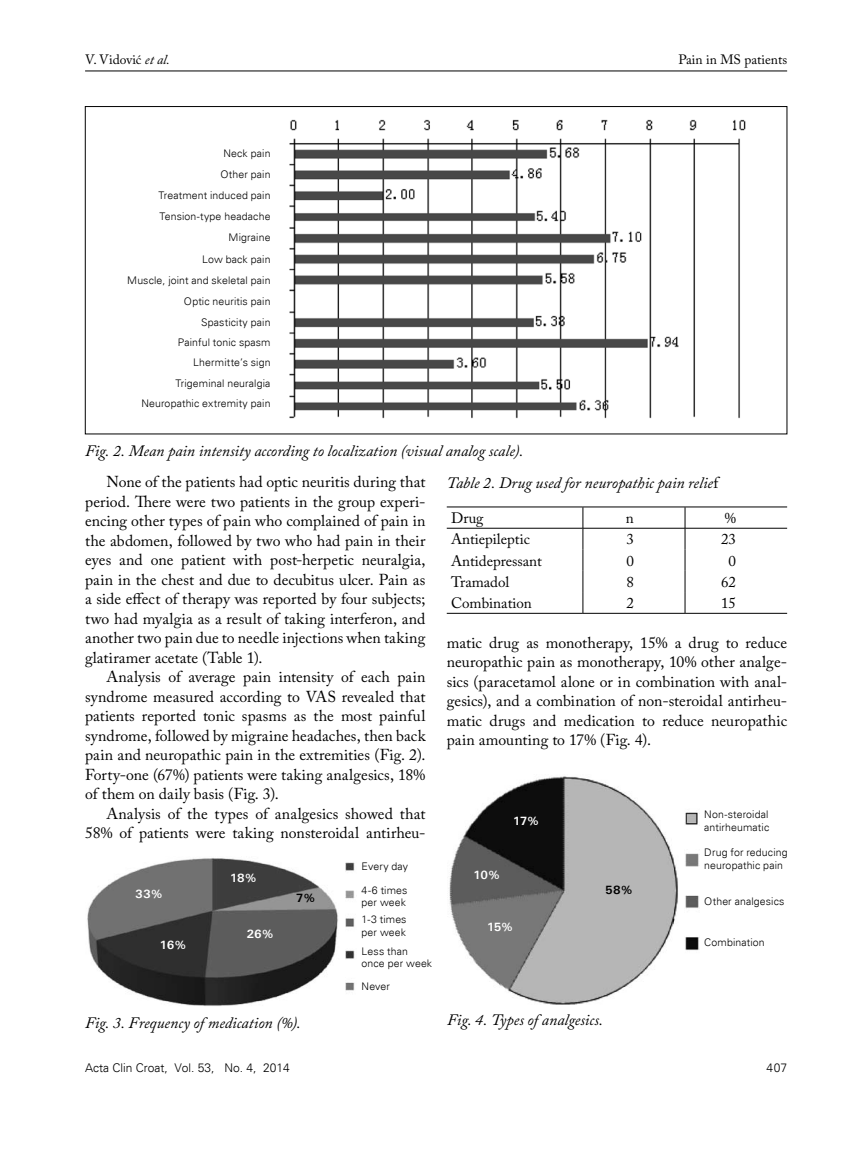
<style>
.page{position:relative;width:868px;height:1170px;background:#fff}
.page>*{position:absolute;margin:0;border:0;box-sizing:border-box;transform-origin:0 0}
.t1{font:15.75px/19.5px "Adobe Caslon Pro";letter-spacing:.005em;color:#000;text-align:justify}
.t2{font:italic 15.75px/31.5px "Adobe Caslon Pro";color:#000}
.t3{font:15px "Adobe Caslon Pro";color:#000}
.t4{font:13.5px "Adobe Caslon Pro";color:#000}
.t5{font:300 12px "Univers";color:#000}
.t6{font:700 12px "Univers";letter-spacing:-.02em;color:#fff}
.t7{font:700 12px "Univers";color:#000}
.t8{font:300 10.5px/20.9px "Univers";letter-spacing:.01em;color:#000}
.s1{font-style:italic}
.s2{font-style:normal}
</style>
<div class="page">
<hr style="left:85px;top:71px;width:702px;height:1px;background:#000">
<hr style="left:446px;top:528px;width:137px;height:1px;background:#000">
<hr style="left:583px;top:528px;width:102px;height:1px;background:#000">
<hr style="left:685px;top:528px;width:102px;height:1px;background:#000">
<svg style="left:582px;top:507px;width:1px;height:106px"></svg>
<svg style="left:684px;top:507px;width:1px;height:106px"></svg>
<hr style="left:446px;top:506px;width:137px;height:1px;background:#000">
<hr style="left:583px;top:506px;width:102px;height:1px;background:#000">
<hr style="left:685px;top:506px;width:102px;height:1px;background:#000">
<hr style="left:446px;top:613px;width:137px;height:1px;background:#000">
<hr style="left:583px;top:613px;width:102px;height:1px;background:#000">
<hr style="left:685px;top:613px;width:102px;height:1px;background:#000">
<img style="left:449px;top:776px;width:250px;height:228px">
<img style="left:87px;top:858px;width:268px;height:148px">
<img style="left:289px;top:119px;width:457px;height:300px">
<p class="t4" style="left:85px;top:52px;width:86px">V. Vidović <span class="s1">et al.</span></p>
<p class="t4" style="left:678px;top:52px;width:110px">Pain in MS patients</p>
<p class="t8" style="left:127px;top:143px;width:145px;text-align:right">Neck pain<br>Other pain<br>Treatment induced pain<br>Tension-type headache<br>Migraine<br>Low back pain<br>Muscle, joint and skeletal pain<br>Optic neuritis pain<br>Spasticity pain<br>Painful tonic spasm<br>Lhermitte’s sign<br>Trigeminal neuralgia<br>Neuropathic extremity pain</p>
<p class="t2" style="left:446px;top:435px;width:275px;text-indent:-361px">Fig. 2. Mean pain intensity according to localization (visual analog scale).<br>Table 2. Drug used for neuropathic pain relie<span class="s2">f</span></p>
<p class="t3" style="left:451px;top:509px;width:34px">Drug</p>
<p class="t3" style="left:626px;top:509px;width:9px">n</p>
<p class="t3" style="left:724px;top:509px;width:13px">%</p>
<p class="t3" style="left:451px;top:530px;width:80px">Antiepileptic</p>
<p class="t3" style="left:626px;top:530px;width:9px">3</p>
<p class="t3" style="left:721px;top:530px;width:16px">23</p>
<p class="t3" style="left:451px;top:551px;width:92px">Antidepressant</p>
<p class="t3" style="left:626px;top:551px;width:9px">0</p>
<p class="t3" style="left:728px;top:551px;width:9px">0</p>
<p class="t3" style="left:451px;top:573px;width:60px">Tramadol</p>
<p class="t3" style="left:626px;top:573px;width:9px">8</p>
<p class="t3" style="left:721px;top:573px;width:16px">62</p>
<p class="t3" style="left:451px;top:594px;width:82px">Combination</p>
<p class="t3" style="left:626px;top:594px;width:9px">2</p>
<p class="t3" style="left:721px;top:594px;width:16px">15</p>
<p class="t1" style="left:446px;top:632px;width:342px">matic drug as monotherapy, 15% a drug to reduce neuropathic pain as monotherapy, 10% other analge&shy;sics (paracetamol alone or in combination with anal&shy;gesics), and a combination of non-steroidal antirheu&shy;matic drugs and medication to reduce neuropathic pain amounting to 17% (Fig. 4).</p>
<p class="t1" style="left:85px;top:472px;width:342px;text-indent:21px">None of the patients had optic neuritis during that period. There were two patients in the group experi&shy;encing other types of pain who complained of pain in the abdomen, followed by two who had pain in their eyes and one patient with post-herpetic neuralgia, pain in the chest and due to decubitus ulcer. Pain as a side effect of therapy was reported by four subjects; two had myalgia as a result of taking interferon, and another two pain due to needle injections when taking glatiramer acetate (Table 1).</p>
<p class="t1" style="left:85px;top:667px;width:342px;text-indent:21px">Analysis of average pain intensity of each pain syndrome measured according to VAS revealed that patients reported tonic spasms as the most painful syndrome, followed by migraine headaches, then back pain and neuropathic pain in the extremities (Fig. 2).<br>Forty-one (67%) patients were taking analgesics, 18% of them on daily basis (Fig. 3).</p>
<p class="t1" style="left:85px;top:803px;width:342px;text-align:right">Analysis of the types of analgesics showed that<br>58% of patients were taking nonsteroidal antirheu-</p>
<p class="t8" style="left:704px;top:807px;width:66px;line-height:12.6px">Non-steroidal antirheumatic</p>
<p class="t8" style="left:704px;top:845px;width:85px;line-height:12.6px">Drug for reducing neuropathic pain</p>
<p class="t8" style="left:704px;top:890px;width:82px">Other analgesics</p>
<p class="t8" style="left:704px;top:931px;width:62px">Combination</p>
<p class="t6" style="left:512px;top:813px;width:28px">17%</p>
<p class="t8" style="left:361px;top:856px;width:48px">Every day</p>
<p class="t8" style="left:361px;top:883px;width:47px;line-height:12.6px">4-6 times per week</p>
<p class="t8" style="left:361px;top:912px;width:46px;line-height:12.6px">1-3 times per week</p>
<p class="t8" style="left:361px;top:944px;width:72px;line-height:12.6px">Less than once per week</p>
<p class="t8" style="left:361px;top:976px;width:30px">Never</p>
<p class="t6" style="left:473px;top:867px;width:28px">10%</p>
<p class="t6" style="left:230px;top:869px;width:28px">18%</p>
<p class="t7" style="left:605px;top:882px;width:29px">58%</p>
<p class="t6" style="left:135px;top:885px;width:29px">33%</p>
<p class="t7" style="left:296px;top:890px;width:21px">7%</p>
<p class="t6" style="left:486px;top:919px;width:28px">15%</p>
<p class="t6" style="left:246px;top:925px;width:29px">26%</p>
<p class="t6" style="left:159px;top:936px;width:28px">16%</p>
<p class="t2" style="left:85px;top:1006px;width:217px">Fig. 3. Frequency of medication (%).</p>
<p class="t2" style="left:447px;top:1003px;width:157px">Fig. 4. Types of analgesics.</p>
<p class="t5" style="left:85px;top:1060px;width:206px">Acta Clin Croat, Vol. 53, No. 4, 2014</p>
<p class="t5" style="left:766px;top:1060px;width:22px">407</p>
</div>
